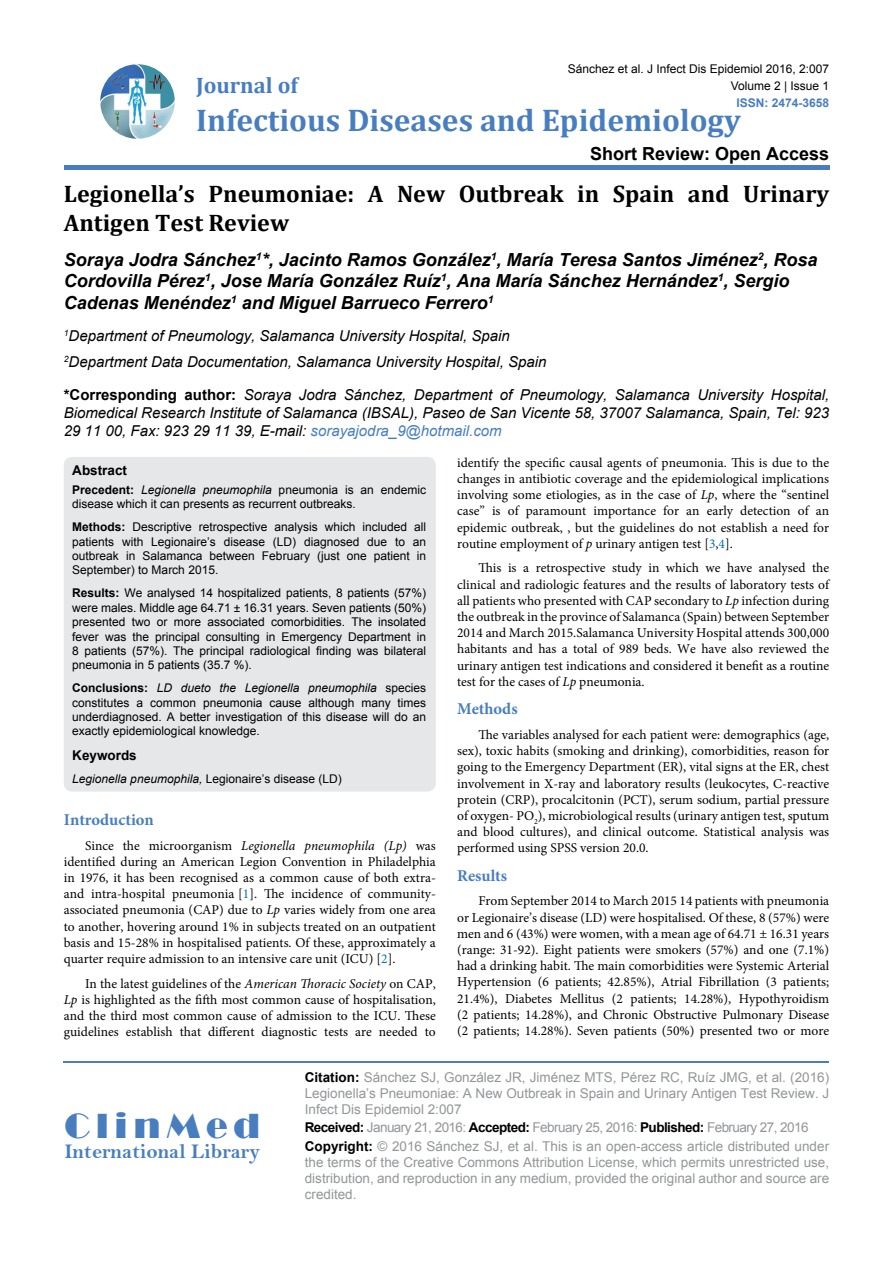
<style>
.page{position:relative;width:893px;height:1263px;background:#fff}
.page>*{position:absolute;margin:0;border:0;box-sizing:border-box;transform-origin:0 0}
.t1{font:36px "Broadway";letter-spacing:.16em;color:#487ec0}
.t2{font:700 31.5px "Cambria";color:#487ec0}
.t3{font:700 24px/28.8px "Cambria";color:#000}
.t4{font:700 22.5px "Cambria";color:#487ec0}
.t5{font:21px "Bell MT Bold";color:#487ec0}
.t6{font:italic 700 18px/21.6px "Arial";color:#000}
.t7{font:700 18px "Arial";color:#000}
.t8{font:700 16.5px "Minion Pro";color:#487ec0}
.t9{font:italic 15px/18px "Arial";color:#000}
.t10{font:13.5px/16.2px "Minion Pro";color:#000;text-align:justify}
.t11{font:13.5px/16.2px "Arial";color:#939598;text-align:justify}
.t12{font:700 13.5px "Arial";color:#000}
.t13{font:12px/14.4px "Arial";color:#000;text-align:justify}
.t14{font:700 12px "Arial";color:#487ec0}
.s1{font-weight:700;font-style:normal}
.s2{color:#487ec0}
.s3{font-weight:700}
.s4{font-style:italic}
.s5{color:#0072bc}
.s6{font-weight:700;color:#000}
</style>
<div class="page">
<img style="left:100px;top:64px;width:75px;height:75px;border-radius:37px">
<div style="left:64px;top:165px;width:765px;height:5px;background:#487ec0"></div>
<hr style="left:64px;top:1061px;width:765px;height:1px;background:#487ec0">
<div style="left:64px;top:457px;width:372px;height:334px;background:#e6e7e8;border-radius:9px"></div>
<p class="t13" style="left:568px;top:60px;width:263px;line-height:17.2px;text-align:right">Sánchez et al. J Infect Dis Epidemiol 2016, 2:007<br>Volume 2 | Issue 1</p>
<p class="t14" style="left:736px;top:94px;width:94px">ISSN: 2474-3658</p>
<h3 class="t4" style="left:196px;top:70px;width:103px">Journal of</h3>
<h2 class="t2" style="left:196px;top:98px;width:546px">Infectious Diseases and Epidemiology</h2>
<h3 class="t7" style="left:590px;top:141px;width:241px">Short Review: Open Access</h3>
<h3 class="t3" style="left:64px;top:179px;width:767px">Legionella’s Pneumoniae: A New Outbreak in Spain and Urinary<br>Antigen Test Review</h3>
<h3 class="t6" style="left:64px;top:249px;width:755px">Soraya Jodra Sánchez<sup>1</sup>*, Jacinto Ramos González<sup>1</sup>, María Teresa Santos Jiménez<sup>2</sup>, Rosa<br>Cordovilla Pérez<sup>1</sup>, Jose María González Ruíz<sup>1</sup>, Ana María Sánchez Hernández<sup>1</sup>, Sergio<br>Cadenas Menéndez<sup>1</sup> and Miguel Barrueco Ferrero<sup>1</sup></h3>
<p class="t9" style="left:64px;top:323px;width:484px;line-height:26.5px"><sup>1</sup>Department of Pneumology, Salamanca University Hospital, Spain<br><sup>2</sup>Department Data Documentation, Salamanca University Hospital, Spain</p>
<p class="t9" style="left:64px;top:386px;width:767px;text-align:justify"><span class="s1">*Corresponding author:</span> Soraya Jodra Sánchez, Department of Pneumology, Salamanca University Hospital, Biomedical Research Institute of Salamanca (IBSAL), Paseo de San Vicente 58, 37007 Salamanca, Spain, Tel: 923<br>29 11 00, Fax: 923 29 11 39, E-mail: <span class="s2">sorayajodra_9@hotmail.com</span></p>
<p class="t12" style="left:72px;top:461px;width:56px">Abstract</p>
<p class="t13" style="left:72px;top:482px;width:355px"><span class="s3">Precedent:</span> <span class="s4">Legionella pneumophila</span> pneumonia is an endemic disease which it can presents as recurrent outbreaks.</p>
<p class="t13" style="left:72px;top:520px;width:356px"><span class="s3">Methods:</span> Descriptive retrospective analysis which included all patients with Legionaire’s disease (LD) diagnosed due to an outbreak in Salamanca between February (just one patient in September) to March 2015.</p>
<p class="t13" style="left:72px;top:586px;width:355px"><span class="s3">Results:</span> We analysed 14 hospitalized patients, 8 patients (57%) were males. Middle age 64.71 ± 16.31 years. Seven patients (50%) presented two or more associated comorbidities. The insolated fever was the principal consulting in Emergency Department in 8 patients (57%). The principal radiological finding was bilateral pneumonia in 5 patients (35.7 %).</p>
<p class="t13" style="left:72px;top:681px;width:356px"><span class="s3">Conclusions:</span> <span class="s4">LD dueto the Legionella pneumophila</span> species constitutes a common pneumonia cause although many times underdiagnosed. A better investigation of this disease will do an exactly epidemiological knowledge.</p>
<p class="t12" style="left:72px;top:746px;width:66px">Keywords</p>
<p class="t13" style="left:72px;top:771px;width:271px"><span class="s4">Legionella pneumophila,</span> Legionaire’s disease (LD)</p>
<p class="t10" style="left:457px;top:454px;width:374px">identify the specific causal agents of pneumonia. This is due to the changes in antibiotic coverage and the epidemiological implications involving some etiologies, as in the case of <span class="s4">Lp</span>, where the “sentinel case” is of paramount importance for an early detection of an epidemic outbreak, , but the guidelines do not establish a need for routine employment of <span class="s4">p</span> urinary antigen test [<span class="s5">3</span>,<span class="s5">4</span>].</p>
<p class="t10" style="left:457px;top:560px;width:374px;text-indent:21px">This is a retrospective study in which we have analysed the clinical and radiologic features and the results of laboratory tests of all patients who presented with CAP secondary to <span class="s4">Lp</span> infection during the outbreak in the province of Salamanca (Spain) between September 2014 and March 2015.Salamanca University Hospital attends 300,000 habitants and has a total of 989 beds. We have also reviewed the urinary antigen test indications and considered it benefit as a routine test for the cases of <span class="s4">Lp</span> pneumonia.</p>
<p class="t8" style="left:457px;top:697px;width:62px">Methods</p>
<p class="t10" style="left:457px;top:726px;width:374px;text-indent:21px">The variables analysed for each patient were: demographics (age, sex), toxic habits (smoking and drinking), comorbidities, reason for going to the Emergency Department (ER), vital signs at the ER, chest involvement in X-ray and laboratory results (leukocytes, C-reactive protein (CRP), procalcitonin (PCT), serum sodium, partial pressure of oxygen- PO<sub>2</sub>), microbiological results (urinary antigen test, sputum and blood cultures), and clinical outcome. Statistical analysis was performed using SPSS version 20.0.</p>
<p class="t8" style="left:457px;top:864px;width:52px">Results</p>
<p class="t10" style="left:457px;top:893px;width:374px;text-indent:21px">From September 2014 to March 2015 14 patients with pneumonia or Legionaire’s disease (LD) were hospitalised. Of these, 8 (57%) were men and 6 (43%) were women, with a mean age of 64.71 ± 16.31 years (range: 31-92). Eight patients were smokers (57%) and one (7.1%) had a drinking habit. The main comorbidities were Systemic Arterial Hypertension (6 patients; 42.85%), Atrial Fibrillation (3 patients; 21.4%), Diabetes Mellitus (2 patients; 14.28%), Hypothyroidism (2 patients; 14.28%), and Chronic Obstructive Pulmonary Disease (2 patients; 14.28%). Seven patients (50%) presented two or more</p>
<p class="t8" style="left:64px;top:808px;width:92px">Introduction</p>
<p class="t10" style="left:64px;top:837px;width:374px;text-indent:21px">Since the microorganism <span class="s4">Legionella pneumophila (Lp)</span> was identified during an American Legion Convention in Philadelphia in 1976, it has been recognised as a common cause of both extra&shy;and intra-hospital pneumonia [<span class="s5">1</span>]. The incidence of community&shy;associated pneumonia (CAP) due to <span class="s4">Lp</span> varies widely from one area to another, hovering around 1% in subjects treated on an outpatient basis and 15-28% in hospitalised patients. Of these, approximately a quarter require admission to an intensive care unit (ICU) [<span class="s5">2</span>].</p>
<p class="t10" style="left:64px;top:975px;width:374px;text-indent:21px">In the latest guidelines of the <span class="s4">American Thoracic Society</span> on CAP, <span class="s4">Lp</span> is highlighted as the fifth most common cause of hospitalisation, and the third most common cause of admission to the ICU. These guidelines establish that different diagnostic tests are needed to</p>
<h1 class="t1" style="left:64px;top:1105px;width:197px">ClinMed</h1>
<h3 class="t5" style="left:64px;top:1139px;width:197px">International Library</h3>
<p class="t11" style="left:305px;top:1068px;width:526px"><span class="s6">Citation:</span> Sánchez SJ, González JR, Jiménez MTS, Pérez RC, Ruíz JMG, et al. (2016)<br>Legionella’s Pneumoniae: A New Outbreak in Spain and Urinary Antigen Test Review. J Infect Dis Epidemiol 2:007</p>
<p class="t11" style="left:305px;top:1118px;width:526px;line-height:18.3px"><span class="s6">Received:</span> January 21, 2016: <span class="s6">Accepted:</span> February 25, 2016: <span class="s6">Published:</span> February 27, 2016<br><span class="s6">Copyright:</span> © 2016 Sánchez SJ, et al. This is an open-access article distributed under</p>
<p class="t11" style="left:305px;top:1154px;width:526px">the terms of the Creative Commons Attribution License, which permits unrestricted use, distribution, and reproduction in any medium, provided the original author and source are credited.</p>
</div>
